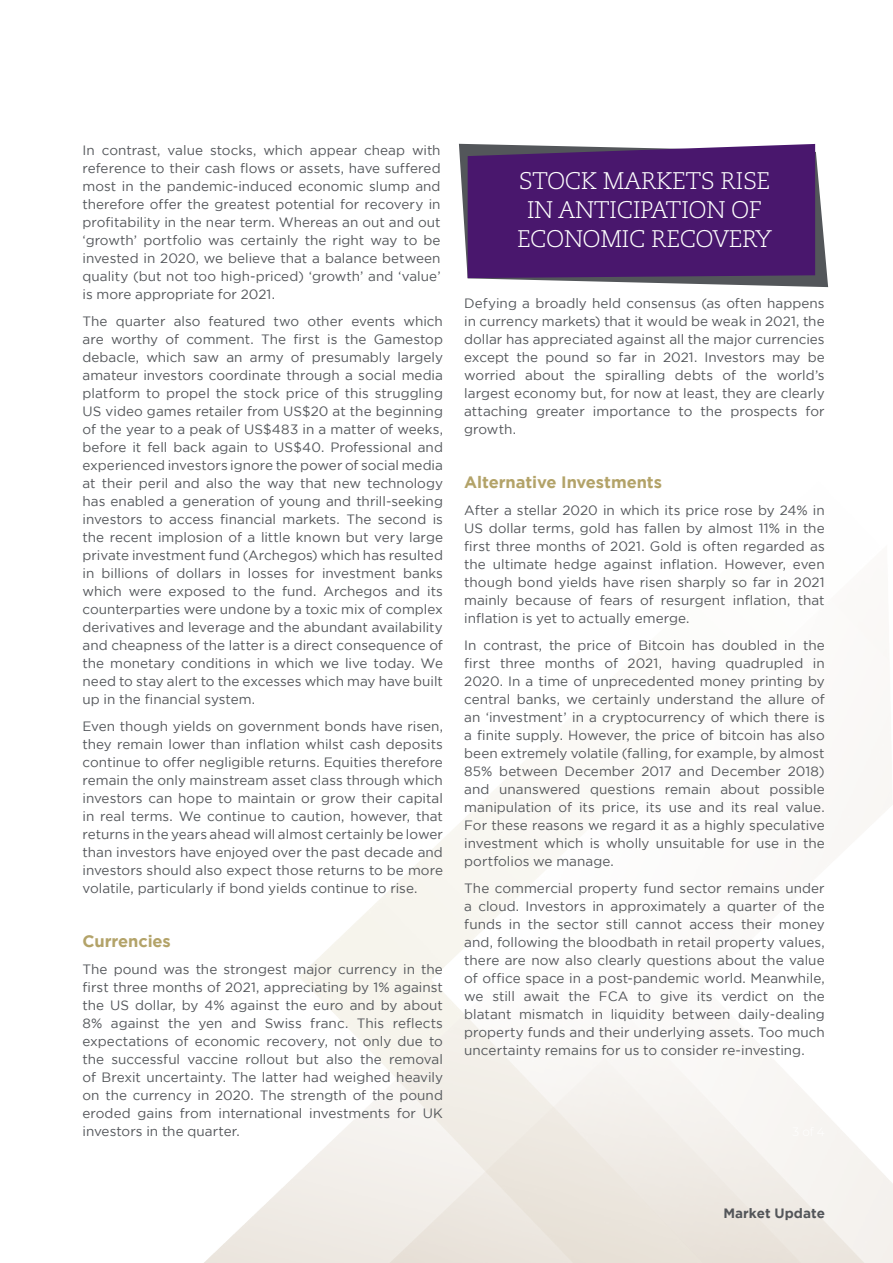
<style>
.page{position:relative;width:893px;height:1263px;background:#fff}
.page>*{position:absolute;margin:0;border:0;box-sizing:border-box;transform-origin:0 0}
.t1{font:300 24px/28.8px "Caecilia LT Std";letter-spacing:-.02em;color:#fff;text-align:center}
.t2{font:700 16.5px "Gotham";letter-spacing:-.005em;color:#b3a369}
.t3{font:13.5px/18px "Gotham";color:#53565a;text-align:justify}
.t4{font:700 13.5px "Gotham";color:#53565a}
</style>
<div class="page">
<svg style="left:459px;top:144px;width:369px;height:143px"></svg>
<div style="left:468px;top:144px;width:347px;height:134px;background:#49176d"></div>
<p class="t3" style="left:83px;top:141px;width:360px">In contrast, value stocks, which appear cheap with reference to their cash flows or assets, have suffered most in the pandemic-induced economic slump and therefore offer the greatest potential for recovery in profitability in the near term. Whereas an out and out ‘growth’ portfolio was certainly the right way to be invested in 2020, we believe that a balance between quality (but not too high-priced) ‘growth’ and ‘value’ is more appropriate for 2021.</p>
<p class="t3" style="left:83px;top:312px;width:362px">The quarter also featured two other events which are worthy of comment. The first is the Gamestop debacle, which saw an army of presumably largely amateur investors coordinate through a social media platform to propel the stock price of this struggling US video games retailer from US$20 at the beginning of the year to a peak of US$483 in a matter of weeks, before it fell back again to US$40. Professional and experienced investors ignore the power of social media at their peril and also the way that new technology has enabled a generation of young and thrill-seeking investors to access financial markets. The second is the recent implosion of a little known but very large private investment fund (Archegos) which has resulted in billions of dollars in losses for investment banks which were exposed to the fund. Archegos and its counterparties were undone by a toxic mix of complex derivatives and leverage and the abundant availability and cheapness of the latter is a direct consequence of the monetary conditions in which we live today. We need to stay alert to the excesses which may have built up in the financial system.</p>
<p class="t3" style="left:83px;top:717px;width:362px">Even though yields on government bonds have risen, they remain lower than inflation whilst cash deposits continue to offer negligible returns. Equities therefore remain the only mainstream asset class through which investors can hope to maintain or grow their capital in real terms. We continue to caution, however, that returns in the years ahead will almost certainly be lower than investors have enjoyed over the past decade and investors should also expect those returns to be more volatile, particularly if bond yields continue to rise.</p>
<p class="t2" style="left:83px;top:931px;width:90px">Currencies</p>
<p class="t3" style="left:83px;top:960px;width:362px">The pound was the strongest major currency in the first three months of 2021, appreciating by 1% against the US dollar, by 4% against the euro and by about 8% against the yen and Swiss franc. This reflects expectations of economic recovery, not only due to the successful vaccine rollout but also the removal of Brexit uncertainty. The latter had weighed heavily on the currency in 2020. The strength of the pound eroded gains from international investments for UK investors in the quarter.</p>
<p class="t1" style="left:517px;top:167px;width:256px">STOCK MARKETS RISE<br>IN ANTICIPATION OF<br>ECONOMIC RECOVERY</p>
<p class="t3" style="left:464px;top:294px;width:362px">Defying a broadly held consensus (as often happens in currency markets) that it would be weak in 2021, the dollar has appreciated against all the major currencies except the pound so far in 2021. Investors may be worried about the spiralling debts of the world’s largest economy but, for now at least, they are clearly attaching greater importance to the prospects for growth.</p>
<p class="t2" style="left:464px;top:472px;width:199px">Alternative Investments</p>
<p class="t3" style="left:464px;top:501px;width:362px">After a stellar 2020 in which its price rose by 24% in US dollar terms, gold has fallen by almost 11% in the first three months of 2021. Gold is often regarded as the ultimate hedge against inflation. However, even though bond yields have risen sharply so far in 2021 mainly because of fears of resurgent inflation, that inflation is yet to actually emerge.</p>
<p class="t3" style="left:464px;top:636px;width:362px">In contrast, the price of Bitcoin has doubled in the first three months of 2021, having quadrupled in 2020. In a time of unprecedented money printing by central banks, we certainly understand the allure of an ‘investment’ in a cryptocurrency of which there is a finite supply. However, the price of bitcoin has also been extremely volatile (falling, for example, by almost 85% between December 2017 and December 2018) and unanswered questions remain about possible manipulation of its price, its use and its real value.<br>For these reasons we regard it as a highly speculative investment which is wholly unsuitable for use in the portfolios we manage.</p>
<p class="t3" style="left:464px;top:879px;width:362px">The commercial property fund sector remains under a cloud. Investors in approximately a quarter of the funds in the sector still cannot access their money and, following the bloodbath in retail property values, there are now also clearly questions about the value of office space in a post-pandemic world. Meanwhile, we still await the FCA to give its verdict on the blatant mismatch in liquidity between daily-dealing property funds and their underlying assets. Too much uncertainty remains for us to consider re-investing.</p>
<p class="t4" style="left:723px;top:1205px;width:103px">Market Update</p>
</div>
